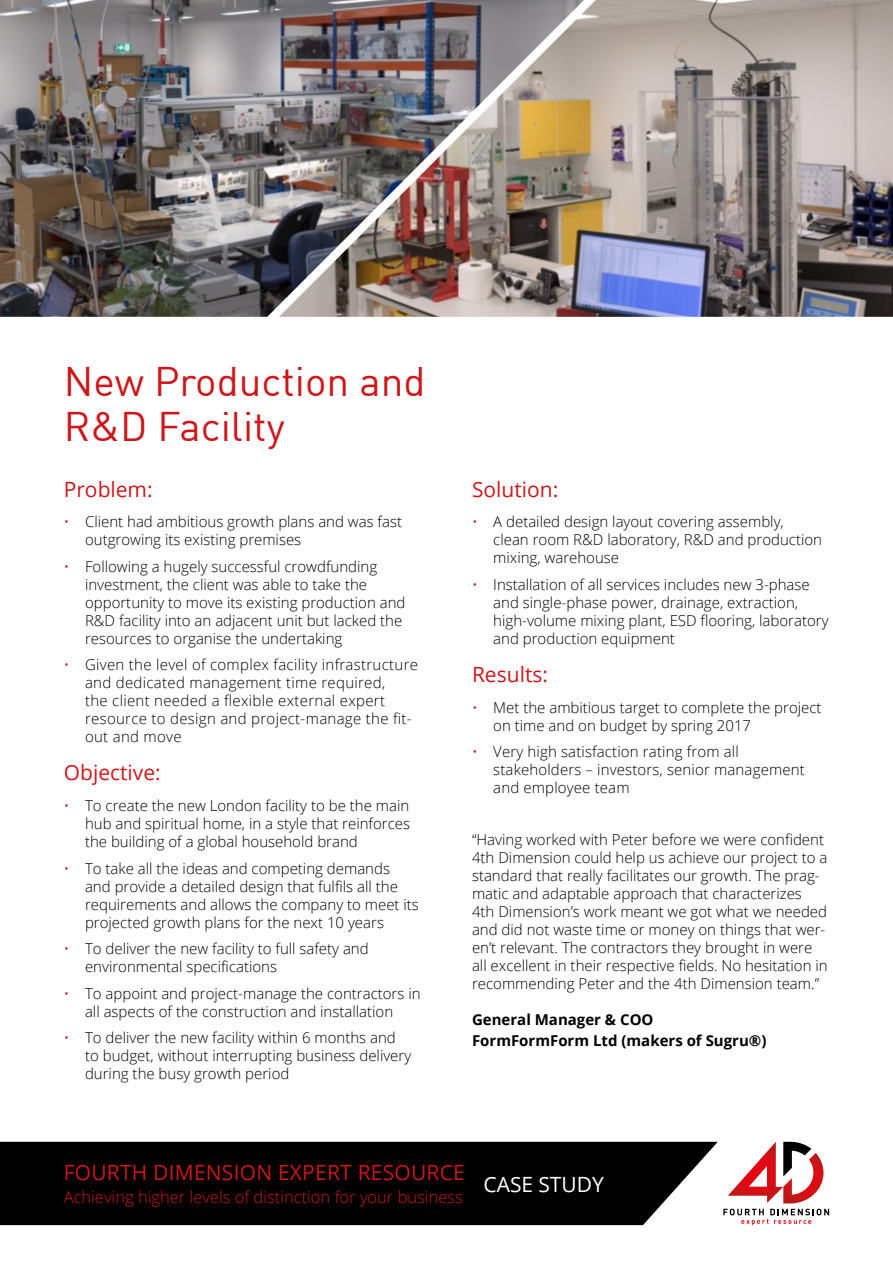
<style>
.page{position:relative;width:893px;height:1263px;background:#fff}
.page>*{position:absolute;margin:0;border:0;box-sizing:border-box;transform-origin:0 0}
.t1{font:40.5px/45px "DIN";color:#cd171a}
.t2{font:21px "Open Sans";color:#cd171a}
.t3{font:21px "Open Sans";color:#fff}
.t4{font:300 16.5px "Open Sans";color:#cd171a}
.t5{font:300 15px/18px "Open Sans";color:#000}
.t6{font:300 15px/18px "Open Sans";letter-spacing:.02em;color:#000}
.t7{font:700 15px/21.6px "Open Sans";color:#000}
.s1{color:#cd171a}
</style>
<div class="page">
<div style="left:0;top:1142px;width:718px;height:83px;background:#000"></div>
<svg style="left:723px;top:1209px;width:106px;height:16px"></svg>
<svg style="left:728px;top:1142px;width:95px;height:61px"></svg>
<img style="left:0;top:0;width:279px;height:317px">
<img style="left:279px;top:0;width:614px;height:317px">
<h1 class="t1" style="left:64px;top:358px;width:363px">New Production and<br>R&amp;D Facility</h1>
<h2 class="t2" style="left:64px;top:475px;width:90px">Problem:</h2>
<p class="t5" style="left:85px;top:512px;width:319px;text-indent:-21px"><span class="s1">•</span> Client had ambitious growth plans and was fast outgrowing its existing premises</p>
<p class="t5" style="left:85px;top:557px;width:322px;text-indent:-21px"><span class="s1">•</span> Following a hugely successful crowdfunding investment, the client was able to take the opportunity to move its existing production and R&amp;D facility into an adjacent unit but lacked the resources to organise the undertaking</p>
<p class="t6" style="left:85px;top:655px;width:334px;text-indent:-21px"><span class="s1">•</span> Given the level of complex facility infrastructure and dedicated management time required,<br>the client needed a flexible external expert resource to design and project-manage the fit&shy;out and move</p>
<h2 class="t2" style="left:64px;top:758px;width:98px">Objective:</h2>
<p class="t5" style="left:85px;top:796px;width:326px;text-align:justify;text-indent:-21px"><span class="s1">•</span> To create the new London facility to be the main hub and spiritual home, in a style that reinforces the building of a global household brand</p>
<p class="t5" style="left:85px;top:859px;width:335px;text-indent:-21px"><span class="s1">•</span> To take all the ideas and competing demands and provide a detailed design that fulfils all the requirements and allows the company to meet its projected growth plans for the next 10 years</p>
<p class="t5" style="left:85px;top:939px;width:285px;text-indent:-21px"><span class="s1">•</span> To deliver the new facility to full safety and environmental specifications</p>
<p class="t5" style="left:64px;top:984px;width:358px;text-align:center"><span class="s1">•</span> To appoint and project-manage the contractors in all aspects of the construction and installation</p>
<p class="t5" style="left:85px;top:1028px;width:328px;text-indent:-21px"><span class="s1">•</span> To deliver the new facility within 6 months and to budget, without interrupting business delivery during the busy growth period</p>
<h2 class="t2" style="left:472px;top:475px;width:88px">Solution:</h2>
<p class="t5" style="left:493px;top:512px;width:330px;text-indent:-21px"><span class="s1">•</span> A detailed design layout covering assembly, clean room R&amp;D laboratory, R&amp;D and production mixing, warehouse</p>
<p class="t5" style="left:493px;top:575px;width:337px;text-indent:-21px"><span class="s1">•</span> Installation of all services includes new 3-phase and single-phase power, drainage, extraction, high-volume mixing plant, ESD flooring, laboratory and production equipment</p>
<h2 class="t2" style="left:472px;top:660px;width:77px">Results:</h2>
<p class="t5" style="left:493px;top:698px;width:330px;text-indent:-21px"><span class="s1">•</span> Met the ambitious target to complete the project on time and on budget by spring 2017</p>
<p class="t5" style="left:493px;top:742px;width:313px;text-indent:-21px"><span class="s1">•</span> Very high satisfaction rating from all stakeholders – investors, senior management and employee team</p>
<p class="t5" style="left:472px;top:830px;width:357px">“Having worked with Peter before we were confident 4th Dimension could help us achieve our project to a standard that really facilitates our growth. The prag&shy;matic and adaptable approach that characterizes 4th Dimension’s work meant we got what we needed and did not waste time or money on things that wer&shy;en’t relevant. The contractors they brought in were all excellent in their respective fields. No hesitation in recommending Peter and the 4th Dimension team.”</p>
<p class="t7" style="left:472px;top:1008px;width:296px">General Manager &amp; COO<br>FormFormForm Ltd (makers of Sugru®)</p>
<h2 class="t2" style="left:64px;top:1158px;width:403px">FOURTH DIMENSION EXPERT RESOURCE</h2>
<p class="t4" style="left:64px;top:1185px;width:401px">Achieving higher levels of distinction for your business</p>
<h2 class="t3" style="left:484px;top:1169px;width:122px">CASE STUDY</h2>
</div>
